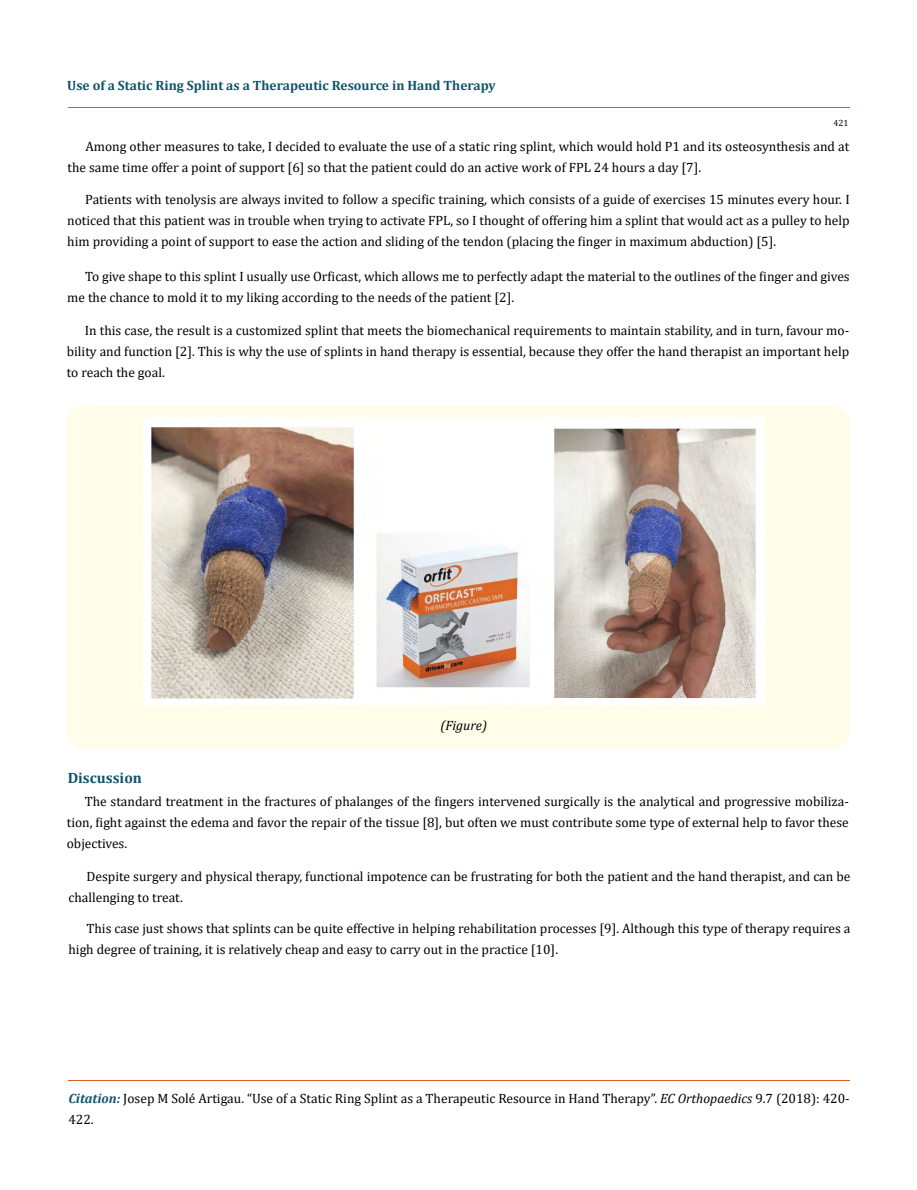
<style>
.page{position:relative;width:917px;height:1190px;background:#fff}
.page>*{position:absolute;margin:0;border:0;box-sizing:border-box;transform-origin:0 0}
.t1{font:700 15px "Cambria";color:#0e546a}
.t2{font:13.5px/21px "Cambria";color:#000}
.t3{font:700 13.5px "Cambria";color:#0e546a}
.t4{font:italic 13.5px "Cambria";color:#000}
.t5{font:9px "Cambria";color:#000}
.s1{font-weight:700;font-style:italic;color:#0e546a}
.s2{font-style:italic}
</style>
<div class="page">
<hr style="left:68px;top:108px;width:781px;height:1px;background:#e05d1a">
<hr style="left:68px;top:1080px;width:781px;height:1px;background:#e05d1a">
<div style="left:67px;top:405px;width:782px;height:344px;background:#fffde9;border-radius:18px"></div>
<img style="left:143px;top:417px;width:621px;height:287px">
<p class="t3" style="left:67px;top:76px;width:430px">Use of a Static Ring Splint as a Therapeutic Resource in Hand Therapy</p>
<p class="t5" style="left:833px;top:118px;width:16px">421</p>
<p class="t2" style="left:67px;top:135px;width:783px;text-indent:18px">Among other measures to take, I decided to evaluate the use of a static ring splint, which would hold P1 and its osteosynthesis and at the same time offer a point of support [6] so that the patient could do an active work of FPL 24 hours a day [7].</p>
<p class="t2" style="left:67px;top:189px;width:784px;text-align:justify;text-indent:18px">Patients with tenolysis are always invited to follow a specific training, which consists of a guide of exercises 15 minutes every hour. I noticed that this patient was in trouble when trying to activate FPL, so I thought of offering him a splint that would act as a pulley to help him providing a point of support to ease the action and sliding of the tendon (placing the finger in maximum abduction) [5].</p>
<p class="t2" style="left:67px;top:265px;width:784px;text-indent:18px">To give shape to this splint I usually use Orficast, which allows me to perfectly adapt the material to the outlines of the finger and gives me the chance to mold it to my liking according to the needs of the patient [2].</p>
<p class="t2" style="left:67px;top:319px;width:784px;text-align:justify;text-indent:18px">In this case, the result is a customized splint that meets the biomechanical requirements to maintain stability, and in turn, favour mo&shy;bility and function [2]. This is why the use of splints in hand therapy is essential, because they offer the hand therapist an important help to reach the goal.</p>
<p class="t4" style="left:440px;top:716px;width:48px">(Figure)</p>
<p class="t1" style="left:68px;top:767px;width:76px">Discussion</p>
<p class="t2" style="left:67px;top:791px;width:783px;text-align:justify;text-indent:18px">The standard treatment in the fractures of phalanges of the fingers intervened surgically is the analytical and progressive mobiliza&shy;tion, fight against the edema and favor the repair of the tissue [8], but often we must contribute some type of external help to favor these objectives.</p>
<p class="t2" style="left:68px;top:865px;width:783px;text-indent:18px">Despite surgery and physical therapy, functional impotence can be frustrating for both the patient and the hand therapist, and can be challenging to treat.</p>
<p class="t2" style="left:68px;top:917px;width:783px;text-indent:18px">This case just shows that splints can be quite effective in helping rehabilitation processes [9]. Although this type of therapy requires a high degree of training, it is relatively cheap and easy to carry out in the practice [10].</p>
<p class="t2" style="left:68px;top:1087px;width:782px"><span class="s1">Citation:</span> Josep M Solé Artigau. “Use of a Static Ring Splint as a Therapeutic Resource in Hand Therapy”. <span class="s2">EC Orthopaedics</span> 9.7 (2018): 420-<br>422.</p>
</div>
